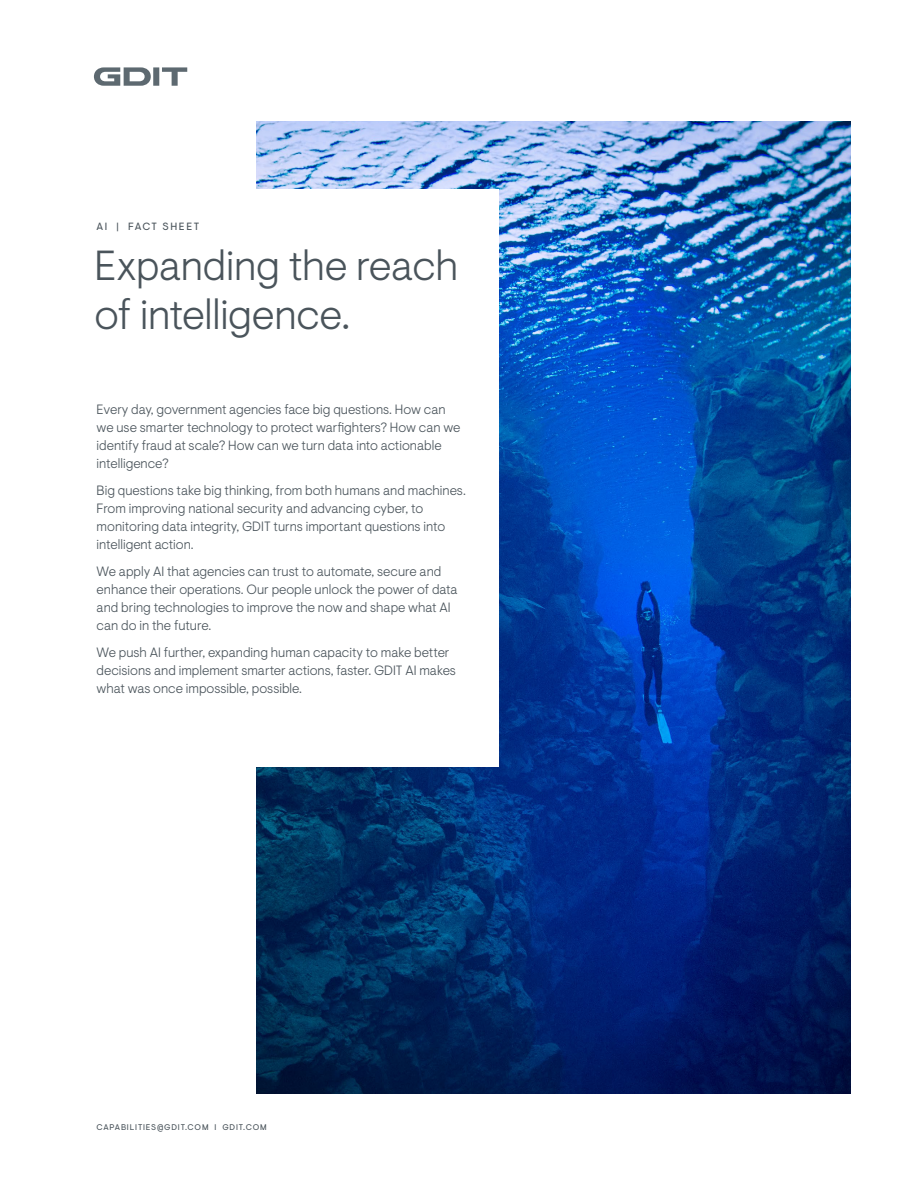
<style>
.page{position:relative;width:918px;height:1188px;background:#fff}
.page>*{position:absolute;margin:0;border:0;box-sizing:border-box;transform-origin:0 0}
.t1{font:300 42px/49.5px "Visuelt Pro";letter-spacing:-.005em;color:#4a545b}
.t2{font:300 13.5px/18px "Visuelt Pro";color:#4a545b}
.t3{font:10.5px "Visuelt Pro";letter-spacing:.15em;color:#4a545b}
.t4{font:8.25px "Visuelt Pro";letter-spacing:.1em;color:#4a545b}
</style>
<div class="page">
<svg style="left:94px;top:67px;width:93px;height:19px"></svg>
<img style="left:256px;top:122px;width:594px;height:972px">
<div style="left:68px;top:189px;width:432px;height:578px;background:#fff"></div>
<p class="t3" style="left:97px;top:221px;width:104px">AI | FACT SHEET</p>
<h1 class="t1" style="left:94px;top:241px;width:365px">Expanding the reach of intelligence.</h1>
<p class="t2" style="left:97px;top:401px;width:365px">Every day, government agencies face big questions. How can we use smarter technology to protect warfighters? How can we identify fraud at scale? How can we turn data into actionable intelligence?</p>
<p class="t2" style="left:97px;top:482px;width:371px">Big questions take big thinking, from both humans and machines.<br>From improving national security and advancing cyber, to monitoring data integrity, GDIT turns important questions into intelligent action.</p>
<p class="t2" style="left:97px;top:563px;width:363px">We apply AI that agencies can trust to automate, secure and enhance their operations. Our people unlock the power of data and bring technologies to improve the now and shape what AI can do in the future.</p>
<p class="t2" style="left:97px;top:644px;width:361px">We push AI further, expanding human capacity to make better decisions and implement smarter actions, faster. GDIT AI makes what was once impossible, possible.</p>
<p class="t4" style="left:97px;top:1123px;width:172px">CAPABILITIES@GDIT.COM I GDIT.COM</p>
</div>
